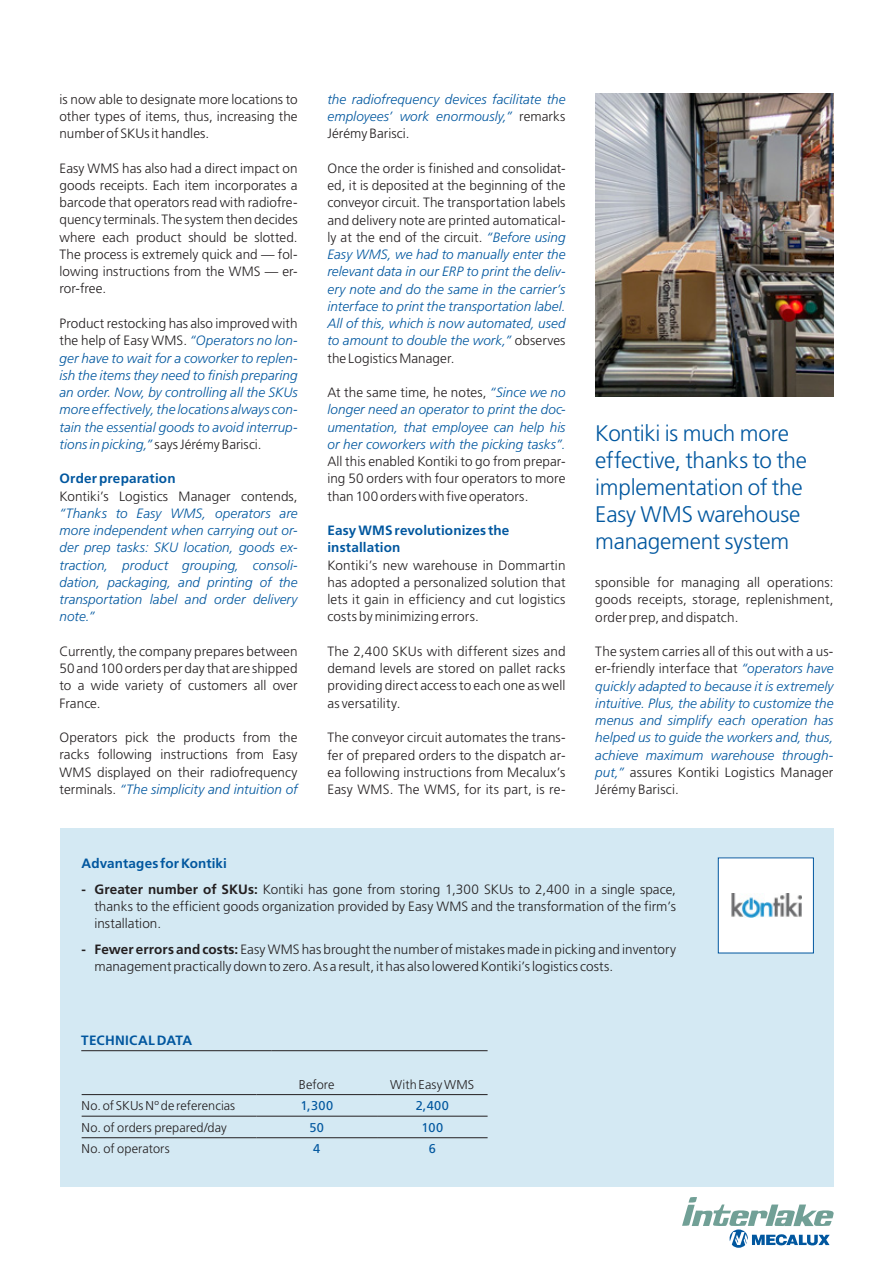
<style>
.page{position:relative;width:893px;height:1263px;background:#fff}
.page>*{position:absolute;margin:0;border:0;box-sizing:border-box;transform-origin:0 0}
.t1{font:300 22.5px/27px "Frutiger LT Std";letter-spacing:-.01em;color:#01579f}
.t2{font:300 13.5px/17.2px "Frutiger LT Std";letter-spacing:.005em;color:#231f20;text-align:justify}
.t3{font:italic 300 13.5px/17.2px "Frutiger LT Std";letter-spacing:.005em;color:#01579f;text-align:justify}
.t4{font:700 13.5px/17.2px "Frutiger LT Std";letter-spacing:.01em;color:#01579f}
.t5{font:300 12.75px "Frutiger LT Std";letter-spacing:.005em;color:#231f20}
.t6{font:12.75px "Frutiger LT Std";letter-spacing:.03em;color:#01579f}
.s1{font-style:normal;color:#231f20}
.s2{font-style:italic;color:#01579f}
.s3{font-weight:700}
</style>
<div class="page">
<svg style="left:682px;top:1197px;width:152px;height:51px"></svg>
<img style="left:595px;top:94px;width:238px;height:303px">
<div style="left:60px;top:828px;width:773px;height:358px;background:#d4e9f3"></div>
<div style="left:718px;top:858px;width:95px;height:95px;background:#fff"></div>
<img style="left:731px;top:893px;width:70px;height:24px">
<div style="left:718px;top:858px;width:96px;height:95px;border:1px solid #01579f"></div>
<hr style="left:81px;top:1050px;width:191px;height:1px;background:#231f20">
<hr style="left:272px;top:1050px;width:216px;height:1px;background:#231f20">
<hr style="left:82px;top:1094px;width:175px;height:1px;background:#231f20">
<hr style="left:257px;top:1094px;width:120px;height:1px;background:#231f20">
<hr style="left:377px;top:1094px;width:111px;height:1px;background:#231f20">
<hr style="left:82px;top:1116px;width:175px;height:1px;background:#231f20">
<hr style="left:257px;top:1116px;width:120px;height:1px;background:#231f20">
<hr style="left:377px;top:1116px;width:111px;height:1px;background:#231f20">
<hr style="left:82px;top:1137px;width:175px;height:1px;background:#231f20">
<hr style="left:257px;top:1137px;width:120px;height:1px;background:#231f20">
<hr style="left:377px;top:1137px;width:111px;height:1px;background:#231f20">
<p class="t2" style="left:60px;top:91px;width:240px">is now able to designate more locations to other types of items, thus, increasing the number of SKUs it handles.</p>
<p class="t2" style="left:60px;top:160px;width:240px">Easy WMS has also had a direct impact on goods receipts. Each item incorporates a barcode that operators read with radiofre&shy;quency terminals. The system then decides where each product should be slotted.<br>The process is extremely quick and — fol&shy;lowing instructions from the WMS — er&shy;ror-free.</p>
<p class="t3" style="left:60px;top:315px;width:240px"><span class="s1">Product restocking has also improved with the help of Easy WMS.</span> “Operators no lon&shy;ger have to wait for a coworker to replen&shy;ish the items they need to finish preparing an order. Now, by controlling all the SKUs more effectively, the locations always con&shy;tain the essential goods to avoid interrup&shy;tions in picking,” <span class="s1">says Jérémy Barisci.</span></p>
<p class="t4" style="left:60px;top:470px;width:118px">Order preparation</p>
<p class="t2" style="left:60px;top:487px;width:240px">Kontiki’s Logistics Manager contends,</p>
<p class="t3" style="left:60px;top:505px;width:240px">“Thanks to Easy WMS, operators are more independent when carrying out or&shy;der prep tasks: SKU location, goods ex&shy;traction, product grouping, consoli&shy;dation, packaging, and printing of the transportation label and order delivery note.”</p>
<p class="t2" style="left:60px;top:643px;width:240px">Currently, the company prepares between 50 and 100 orders per day that are shipped to a wide variety of customers all over France.</p>
<p class="t2" style="left:60px;top:729px;width:240px">Operators pick the products from the racks following instructions from Easy WMS displayed on their radiofrequency terminals. <span class="s2">“The simplicity and intuition of</span></p>
<p class="t3" style="left:327px;top:91px;width:240px">the radiofrequency devices facilitate the employees’ work enormously,” <span class="s1">remarks Jérémy Barisci.</span></p>
<p class="t3" style="left:327px;top:160px;width:240px"><span class="s1">Once the order is finished and consolidat&shy;ed, it is deposited at the beginning of the conveyor circuit. The transportation labels and delivery note are printed automatical&shy;ly at the end of the circuit.</span> “Before using Easy WMS, we had to manually enter the relevant data in our ERP to print the deliv&shy;ery note and do the same in the carrier’s interface to print the transportation label.<br>All of this, which is now automated, used to amount to double the work,” <span class="s1">observes the Logistics Manager.</span></p>
<p class="t3" style="left:327px;top:384px;width:240px"><span class="s1">At the same time, he notes,</span> “Since we no longer need an operator to print the doc&shy;umentation, that employee can help his or her coworkers with the picking tasks”.</p>
<p class="t2" style="left:327px;top:453px;width:240px">All this enabled Kontiki to go from prepar&shy;ing 50 orders with four operators to more than 100 orders with five operators.</p>
<p class="t4" style="left:327px;top:522px;width:183px">Easy WMS revolutionizes the installation</p>
<p class="t2" style="left:327px;top:557px;width:240px">Kontiki’s new warehouse in Dommartin has adopted a personalized solution that lets it gain in efficiency and cut logistics costs by minimizing errors.</p>
<p class="t2" style="left:327px;top:643px;width:240px">The 2,400 SKUs with different sizes and demand levels are stored on pallet racks providing direct access to each one as well as versatility.</p>
<p class="t2" style="left:327px;top:729px;width:240px">The conveyor circuit automates the trans&shy;fer of prepared orders to the dispatch ar&shy;ea following instructions from Mecalux’s Easy WMS. The WMS, for its part, is re-</p>
<h1 class="t1" style="left:595px;top:420px;width:213px">Kontiki is much more effective, thanks to the implementation of the<br>Easy WMS warehouse management system</h1>
<p class="t2" style="left:595px;top:574px;width:240px">sponsible for managing all operations: goods receipts, storage, replenishment, order prep, and dispatch.</p>
<p class="t3" style="left:595px;top:643px;width:240px"><span class="s1">The system carries all of this out with a us&shy;er-friendly interface that</span> “operators have quickly adapted to because it is extremely intuitive. Plus, the ability to customize the menus and simplify each operation has helped us to guide the workers and, thus, achieve maximum warehouse through&shy;put,” <span class="s1">assures Kontiki Logistics Manager Jérémy Barisci.</span></p>
<p class="t4" style="left:82px;top:854px;width:147px">Advantages for Kontiki</p>
<p class="t2" style="left:94px;top:880px;width:583px;text-indent:-13px"><span class="s3">- Greater number of SKUs:</span> Kontiki has gone from storing 1,300 SKUs to 2,400 in a single space, thanks to the efficient goods organization provided by Easy WMS and the transformation of the firm’s installation.</p>
<p class="t2" style="left:94px;top:941px;width:583px;text-indent:-13px"><span class="s3">- Fewer errors and costs:</span> Easy WMS has brought the number of mistakes made in picking and inventory management practically down to zero. As a result, it has also lowered Kontiki’s logistics costs.</p>
<p class="t4" style="left:81px;top:1031px;width:112px">TECHNICAL DATA</p>
<p class="t5" style="left:299px;top:1077px;width:37px">Before</p>
<p class="t5" style="left:390px;top:1077px;width:86px">With Easy WMS</p>
<p class="t5" style="left:82px;top:1098px;width:155px">No. of SKUs Nº de referencias</p>
<p class="t6" style="left:300px;top:1098px;width:34px">1,300</p>
<p class="t6" style="left:416px;top:1098px;width:35px">2,400</p>
<p class="t5" style="left:82px;top:1120px;width:147px">No. of orders prepared/day</p>
<p class="t6" style="left:310px;top:1120px;width:16px">50</p>
<p class="t6" style="left:422px;top:1120px;width:23px">100</p>
<p class="t5" style="left:82px;top:1142px;width:89px">No. of operators</p>
<p class="t6" style="left:313px;top:1141px;width:9px">4</p>
<p class="t6" style="left:429px;top:1141px;width:9px">6</p>
</div>
